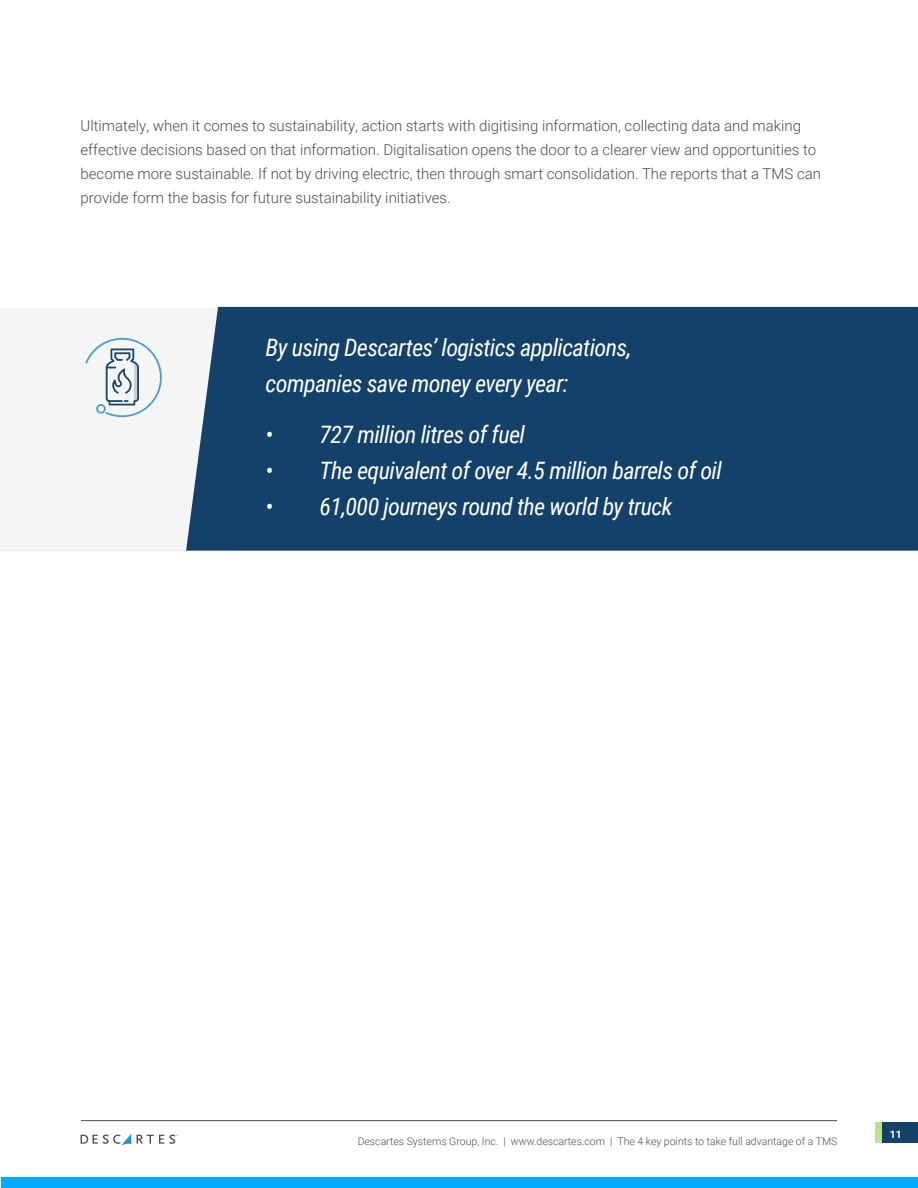
<style>
.page{position:relative;width:918px;height:1188px;background:#fff}
.page>*{position:absolute;margin:0;border:0;box-sizing:border-box;transform-origin:0 0}
.t1{font:italic 24px/36px "Roboto Condensed";letter-spacing:-.025em;color:#fff}
.t2{font:300 15px/24px "Roboto";color:#4d4d4d}
.t3{font:700 11.1px "Roboto";color:#fff}
.t4{font:300 10.5px "Roboto";color:#4d4d4d}
.s1{font-size:10.5px}
</style>
<div class="page">
<div style="left:882px;top:1122px;width:36px;height:21px;background:#134169"></div>
<div style="left:876px;top:1122px;width:6px;height:21px;background:#bce194"></div>
<svg style="left:81px;top:1134px;width:50px;height:12px"></svg>
<svg style="left:137px;top:1135px;width:41px;height:9px"></svg>
<div style="left:1px;top:1177px;width:917px;height:11px;background:#0af"></div>
<div style="left:186px;top:307px;width:732px;height:244px;background:#134169"></div>
<svg style="left:85px;top:338px;width:77px;height:80px"></svg>
<hr style="left:81px;top:1120px;width:756px;height:1px;background:#4d4d4d">
<p class="t2" style="left:81px;top:113px;width:742px">Ultimately, when it comes to sustainability, action starts with digitising information, collecting data and making effective decisions based on that information. Digitalisation opens the door to a clearer view and opportunities to become more sustainable. If not by driving electric, then through smart consolidation. The reports that a TMS can provide form the basis for future sustainability initiatives.</p>
<h1 class="t1" style="left:266px;top:328px;width:367px">By using Descartes’ logistics applications, companies save money every year:</h1>
<h1 class="t1" style="left:266px;top:415px;width:261px">• 727 million litres of fuel</h1>
<h1 class="t1" style="left:266px;top:451px;width:458px">• The equivalent of over 4.5 million barrels of oil</h1>
<h1 class="t1" style="left:266px;top:487px;width:408px">• 61,000 journeys round the world by truck</h1>
<p class="t4" style="left:358px;top:1134px;width:481px">Descartes Systems Group, Inc. | www.descartes.com | The 4 key points to take full advantage of a TMS</p>
<p class="t3" style="left:889px;top:1127px;width:15px">11<span class="s1">11</span></p>
</div>
